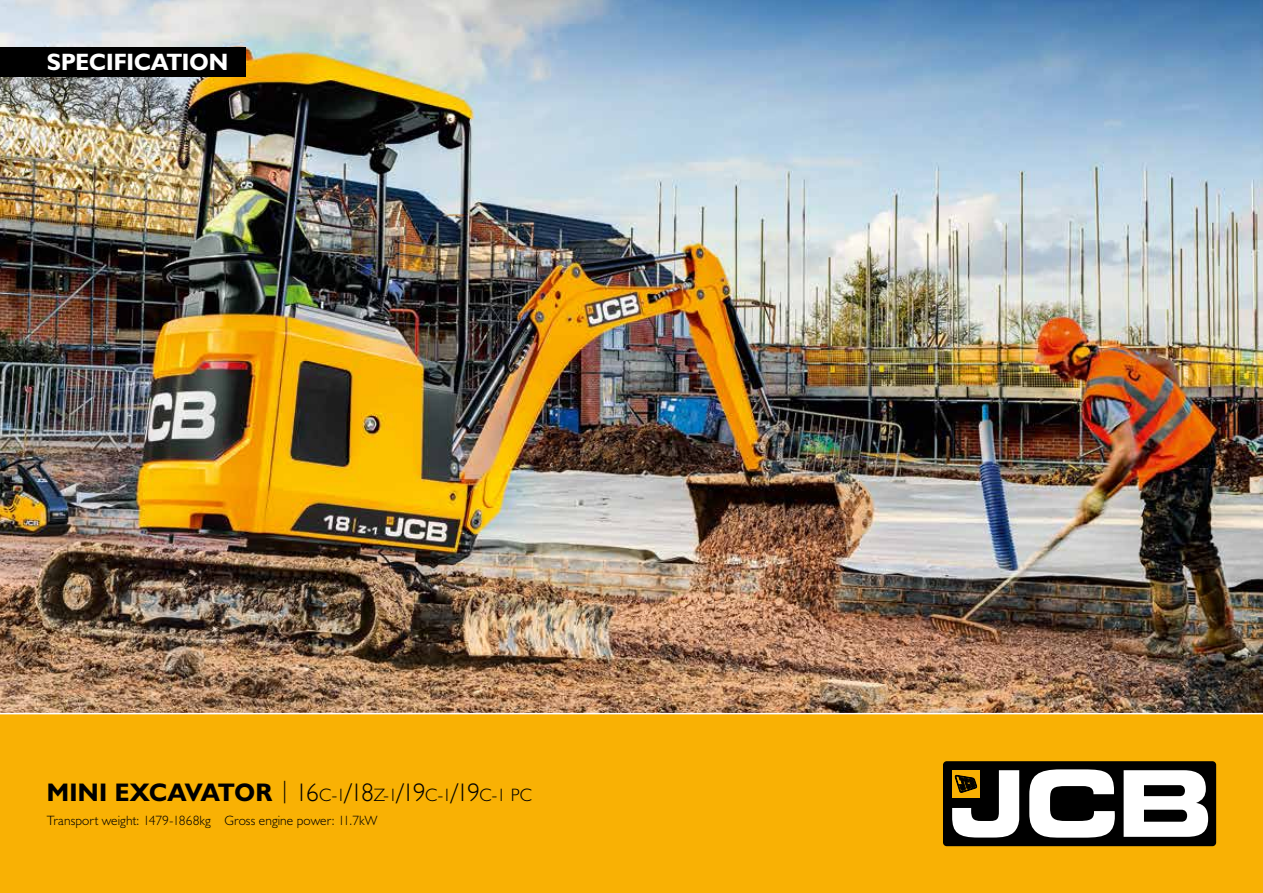
<style>
.page{position:relative;width:1263px;height:893px;background:#fff}
.page>*{position:absolute;margin:0;border:0;box-sizing:border-box;transform-origin:0 0}
.t1{font:23.7px "JCB Bold";color:#fff}
.t2{font:18px "JCB Light";color:#000}
.t3{font:13.5px "JCB Light";letter-spacing:.005em;color:#000}
.s1{font-family:"JCB Bold";font-size:25.5px}
.s2{font-size:25.5px}
</style>
<div class="page">
<img style="left:0;top:0;width:1263px;height:712px">
<div style="left:0;top:712px;width:1263px;height:181px;background:#f9b104"></div>
<div style="left:925px;top:743px;width:309px;height:121px;background:#f9b104"></div>
<div style="left:943px;top:761px;width:273px;height:85px;background:#000;border-radius:4px"></div>
<svg style="left:1029px;top:769px;width:86px;height:69px"></svg>
<svg style="left:1123px;top:770px;width:85px;height:67px"></svg>
<svg style="left:952px;top:770px;width:67px;height:67px"></svg>
<div style="left:0;top:47px;width:245px;height:30px;background:#000"></div>
<h1 class="t1" style="left:47px;top:47px;width:183px">SPECIFICATION</h1>
<h2 class="t2" style="left:47px;top:783px;width:487px"><span class="s1">MINI EXCAVATOR</span> <sup>|</sup> <span class="s2">16</span>C-1<span class="s2">/18</span>Z-1<span class="s2">/19</span>C-1<span class="s2">/19</span>C-1 PC</h2>
<p class="t3" style="left:47px;top:812px;width:332px">Transport weight: 1479-1868kg Gross engine power: 11.7kW</p>
</div>
